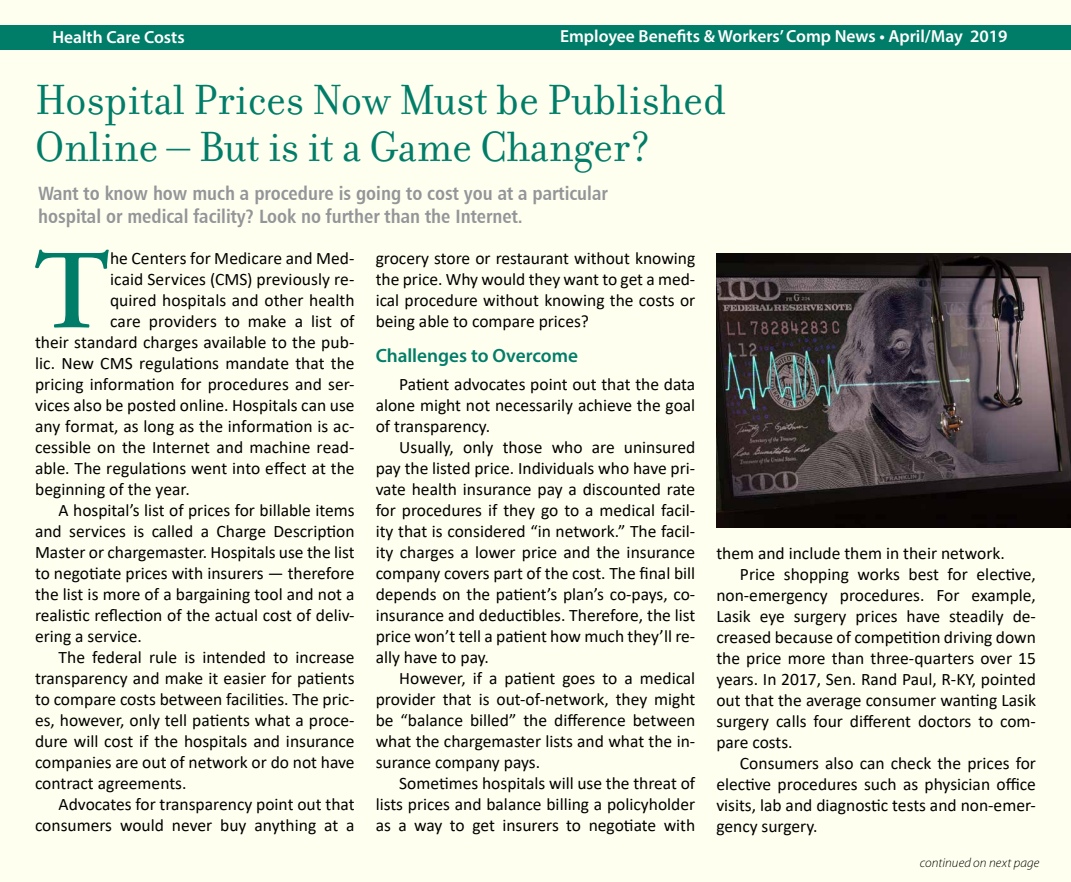
<style>
.page{position:relative;width:1071px;height:882px;background:#fff}
.page>*{position:absolute;margin:0;border:0;box-sizing:border-box;transform-origin:0 0}
.t1{font:600 112.52px "Adobe Garamond Pro";color:#007d68}
.t2{font:45.5px/47.2px "Filosofia";color:#007d68}
.t3{font:19.25px/23.1px "Humanist 777 BT Bold Condensed B";color:#939598}
.t4{font:600 19.25px "Myriad Pro";color:#007d68}
.t5{font:17.5px/21px "Calibri";color:#000;text-align:justify}
.t6{font:600 17.5px "Myriad Pro";color:#fff}
.t7{font:italic 300 13.12px "Myriad Pro";letter-spacing:.01em;color:#000}
</style>
<div class="page">
<div style="left:1px;top:1px;width:1070px;height:881px;background:#fffff0"></div>
<div style="left:0;top:25px;width:1071px;height:24px;background:#007d68"></div>
<img style="left:716px;top:253px;width:355px;height:274px">
<p class="t6" style="left:52px;top:26px;width:134px">Health Care Costs</p>
<p class="t6" style="left:560px;top:25px;width:449px">Employee Benefits &amp; Workers’ Comp News • April/May 2019</p>
<h2 class="t2" style="left:35px;top:77px;width:693px">Hospital Prices Now Must be Published<br>Online – But is it a Game Changer?</h2>
<p class="t3" style="left:38px;top:181px;width:571px">Want to know how much a procedure is going to cost you at a particular hospital or medical facility? Look no further than the Internet.</p>
<h1 class="t1" style="left:33px;top:227px;width:78px">T</h1>
<p class="t5" style="left:110px;top:248px;width:246px">he Centers for Medicare and Med-</p>
<p class="t5" style="left:110px;top:269px;width:246px">icaid Services (CMS) previously re-</p>
<p class="t5" style="left:110px;top:290px;width:246px">quired hospitals and other health</p>
<p class="t5" style="left:110px;top:311px;width:246px">care providers to make a list of</p>
<p class="t5" style="left:35px;top:332px;width:321px">their standard charges available to the pub-</p>
<p class="t5" style="left:35px;top:353px;width:321px">lic. New CMS regulations mandate that the</p>
<p class="t5" style="left:35px;top:374px;width:321px">pricing information for procedures and ser-</p>
<p class="t5" style="left:35px;top:395px;width:321px">vices also be posted online. Hospitals can use</p>
<p class="t5" style="left:35px;top:416px;width:321px">any format, as long as the information is ac-</p>
<p class="t5" style="left:35px;top:437px;width:321px">cessible on the Internet and machine read-</p>
<p class="t5" style="left:35px;top:458px;width:321px">able. The regulations went into effect at the</p>
<p class="t5" style="left:35px;top:479px;width:156px">beginning of the year.</p>
<p class="t5" style="left:59px;top:500px;width:298px">A hospital’s list of prices for billable items</p>
<p class="t5" style="left:35px;top:521px;width:321px">and services is called a Charge Description</p>
<p class="t5" style="left:35px;top:542px;width:321px">Master or chargemaster. Hospitals use the list</p>
<p class="t5" style="left:35px;top:563px;width:321px">to negotiate prices with insurers — therefore</p>
<p class="t5" style="left:35px;top:584px;width:321px">the list is more of a bargaining tool and not a</p>
<p class="t5" style="left:35px;top:605px;width:321px">realistic reflection of the actual cost of deliv-</p>
<p class="t5" style="left:35px;top:626px;width:108px">ering a service.</p>
<p class="t5" style="left:59px;top:647px;width:298px">The federal rule is intended to increase</p>
<p class="t5" style="left:35px;top:668px;width:321px">transparency and make it easier for patients</p>
<p class="t5" style="left:35px;top:689px;width:321px">to compare costs between facilities. The pric-</p>
<p class="t5" style="left:35px;top:710px;width:321px">es, however, only tell patients what a proce-</p>
<p class="t5" style="left:35px;top:731px;width:321px">dure will cost if the hospitals and insurance</p>
<p class="t5" style="left:35px;top:752px;width:321px">companies are out of network or do not have</p>
<p class="t5" style="left:35px;top:773px;width:153px">contract agreements.</p>
<p class="t5" style="left:59px;top:794px;width:298px">Advocates for transparency point out that</p>
<p class="t5" style="left:35px;top:815px;width:321px">consumers would never buy anything at a</p>
<p class="t5" style="left:376px;top:248px;width:321px">grocery store or restaurant without knowing the price. Why would they want to get a med&shy;ical procedure without knowing the costs or being able to compare prices?</p>
<p class="t4" style="left:376px;top:344px;width:204px">Challenges to Overcome</p>
<p class="t5" style="left:376px;top:374px;width:321px;text-indent:24px">Patient advocates point out that the data alone might not necessarily achieve the goal of transparency.</p>
<p class="t5" style="left:376px;top:437px;width:321px;text-indent:24px">Usually, only those who are uninsured pay the listed price. Individuals who have pri&shy;vate health insurance pay a discounted rate for procedures if they go to a medical facil&shy;ity that is considered “in network.” The facil&shy;ity charges a lower price and the insurance company covers part of the cost. The final bill depends on the patient’s plan’s co-pays, co&shy;insurance and deductibles. Therefore, the list price won’t tell a patient how much they’ll re&shy;ally have to pay.</p>
<p class="t5" style="left:376px;top:668px;width:321px;text-indent:24px">However, if a patient goes to a medical provider that is out-of-network, they might be “balance billed” the difference between what the chargemaster lists and what the in&shy;surance company pays.</p>
<p class="t5" style="left:376px;top:773px;width:321px;text-indent:24px">Sometimes hospitals will use the threat of lists prices and balance billing a policyholder as a way to get insurers to negotiate with</p>
<p class="t5" style="left:716px;top:542px;width:290px">them and include them in their network.</p>
<p class="t5" style="left:740px;top:563px;width:298px">Price shopping works best for elective,</p>
<p class="t5" style="left:716px;top:584px;width:321px">non-emergency procedures. For example,</p>
<p class="t5" style="left:716px;top:605px;width:321px">Lasik eye surgery prices have steadily de-</p>
<p class="t5" style="left:716px;top:626px;width:321px">creased because of competition driving down</p>
<p class="t5" style="left:716px;top:647px;width:321px">the price more than three-quarters over 15</p>
<p class="t5" style="left:716px;top:668px;width:321px">years. In 2017, Sen. Rand Paul, R-KY, pointed</p>
<p class="t5" style="left:716px;top:689px;width:321px">out that the average consumer wanting Lasik</p>
<p class="t5" style="left:716px;top:710px;width:321px">surgery calls four different doctors to com-</p>
<p class="t5" style="left:716px;top:731px;width:78px">pare costs.</p>
<p class="t5" style="left:740px;top:752px;width:298px">Consumers also can check the prices for</p>
<p class="t5" style="left:716px;top:773px;width:321px">elective procedures such as physician office</p>
<p class="t5" style="left:716px;top:794px;width:321px">visits, lab and diagnostic tests and non-emer-</p>
<p class="t5" style="left:716px;top:815px;width:103px">gency surgery.</p>
<p class="t7" style="left:920px;top:856px;width:121px">continued on next page</p>
</div>
